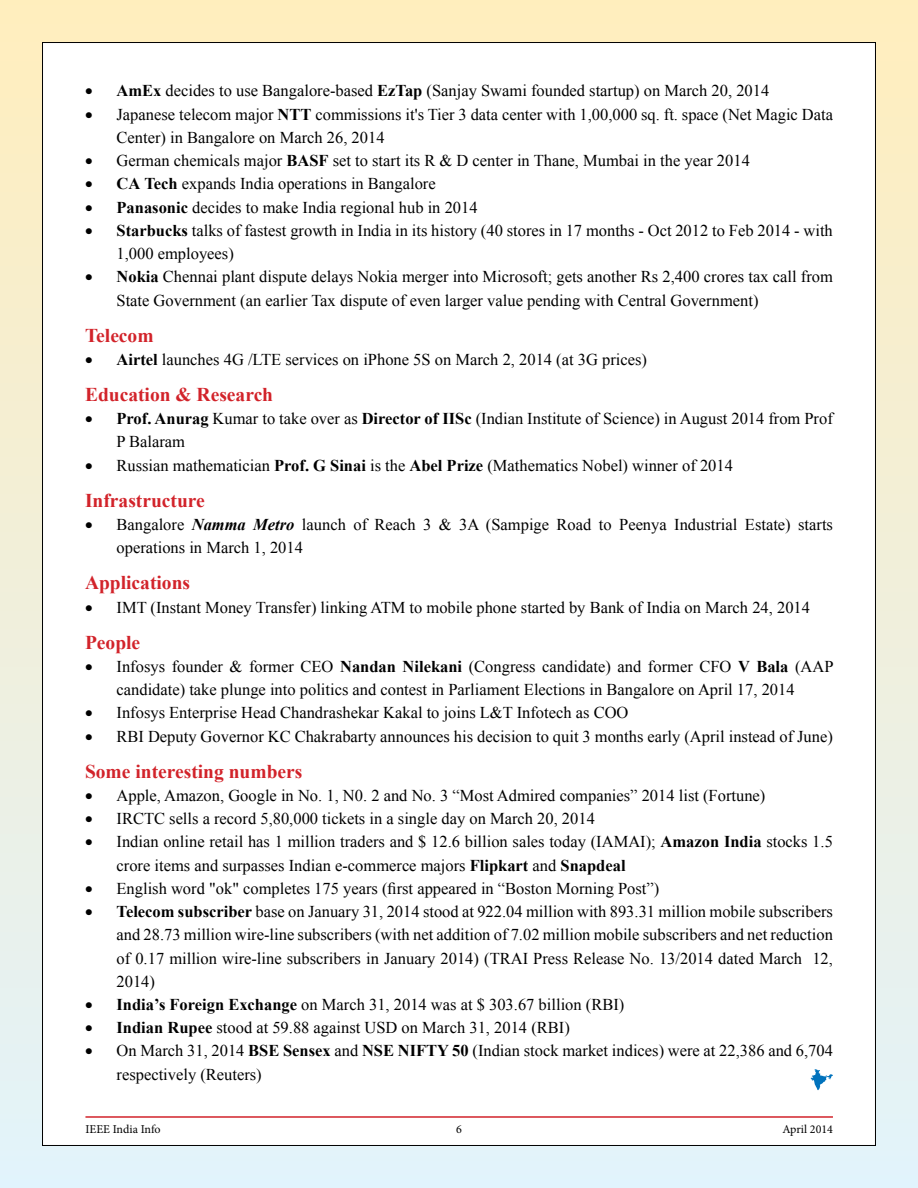
<style>
.page{position:relative;width:918px;height:1188px;background:#fff}
.page>*{position:absolute;margin:0;border:0;box-sizing:border-box;transform-origin:0 0}
.t1{font:700 19.5px "Times New Roman";color:#d2232a}
.t2{font:16.5px/23.2px "Times New Roman";color:#000}
.t3{font:12px "Minion Pro";color:#000}
.s1{font-weight:700}
.s2{font-weight:700;font-style:italic}
</style>
<div class="page">
<div style="left:0;top:0;width:918px;height:1188px;background:linear-gradient(to bottom,#ffedbc,#e2f2fa)"></div>
<div style="left:42px;top:42px;width:834px;height:1104px;background:#fff;border:1px solid #000"></div>
<hr style="left:85px;top:1116px;width:748px;height:2px;background:#d2232a">
<svg style="left:811px;top:1069px;width:22px;height:21px"></svg>
<p class="t2" style="left:85px;top:79px;width:686px">• <span class="s1">AmEx</span> decides to use Bangalore-based <span class="s1">EzTap</span> (Sanjay Swami founded startup) on March 20, 2014</p>
<p class="t2" style="left:117px;top:102px;width:718px;text-indent:-31px">• Japanese telecom major <span class="s1">NTT</span> commissions it's Tier 3 data center with 1,00,000 sq. ft. space (Net Magic Data<br>Center) in Bangalore on March 26, 2014</p>
<p class="t2" style="left:85px;top:149px;width:666px">• German chemicals major <span class="s1">BASF</span> set to start its R &amp; D center in Thane, Mumbai in the year 2014</p>
<p class="t2" style="left:85px;top:172px;width:352px">• <span class="s1">CA Tech</span> expands India operations in Bangalore</p>
<p class="t2" style="left:85px;top:195px;width:394px">• <span class="s1">Panasonic</span> decides to make India regional hub in 2014</p>
<p class="t2" style="left:117px;top:219px;width:718px;text-indent:-31px">• <span class="s1">Starbucks</span> talks of fastest growth in India in its history (40 stores in 17 months - Oct 2012 to Feb 2014 - with<br>1,000 employees)</p>
<p class="t2" style="left:117px;top:265px;width:718px;text-indent:-31px">• <span class="s1">Nokia</span> Chennai plant dispute delays Nokia merger into Microsoft; gets another Rs 2,400 crores tax call from<br>State Government (an earlier Tax dispute of even larger value pending with Central Government)</p>
<p class="t1" style="left:85px;top:322px;width:70px">Telecom</p>
<p class="t2" style="left:85px;top:348px;width:563px">• <span class="s1">Airtel</span> launches 4G /LTE services on iPhone 5S on March 2, 2014 (at 3G prices)</p>
<p class="t1" style="left:85px;top:381px;width:190px">Education &amp; Research</p>
<p class="t2" style="left:117px;top:407px;width:718px;text-indent:-31px">• <span class="s1">Prof. Anurag</span> Kumar to take over as <span class="s1">Director of IISc</span> (Indian Institute of Science) in August 2014 from Prof<br>P Balaram</p>
<p class="t2" style="left:85px;top:453px;width:649px">• Russian mathematician <span class="s1">Prof. G Sinai</span> is the <span class="s1">Abel Prize</span> (Mathematics Nobel) winner of 2014</p>
<p class="t1" style="left:85px;top:487px;width:121px">Infrastructure</p>
<p class="t2" style="left:117px;top:513px;width:718px;text-indent:-31px">• Bangalore <span class="s2">Namma Metro</span> launch of Reach 3 &amp; 3A (Sampige Road to Peenya Industrial Estate) starts operations in March 1, 2014</p>
<p class="t1" style="left:85px;top:569px;width:107px">Applications</p>
<p class="t2" style="left:85px;top:595px;width:727px">• IMT (Instant Money Transfer) linking ATM to mobile phone started by Bank of India on March 24, 2014</p>
<p class="t1" style="left:85px;top:629px;width:57px">People</p>
<p class="t2" style="left:85px;top:654px;width:750px;text-align:center">• Infosys founder &amp; former CEO <span class="s1">Nandan Nilekani</span> (Congress candidate) and former CFO <span class="s1">V Bala</span> (AAP candidate) take plunge into politics and contest in Parliament Elections in Bangalore on April 17, 2014</p>
<p class="t2" style="left:85px;top:701px;width:545px">• Infosys Enterprise Head Chandrashekar Kakal to joins L&amp;T Infotech as COO</p>
<p class="t2" style="left:85px;top:724px;width:749px">• RBI Deputy Governor KC Chakrabarty announces his decision to quit 3 months early (April instead of June)</p>
<p class="t1" style="left:85px;top:758px;width:219px">Some interesting numbers</p>
<p class="t2" style="left:85px;top:783px;width:682px">• Apple, Amazon, Google in No. 1, N0. 2 and No. 3 “Most Admired companies” 2014 list (Fortune)</p>
<p class="t2" style="left:85px;top:807px;width:511px">• IRCTC sells a record 5,80,000 tickets in a single day on March 20, 2014</p>
<p class="t2" style="left:117px;top:830px;width:718px;text-indent:-31px">• Indian online retail has 1 million traders and $ 12.6 billion sales today (IAMAI); <span class="s1">Amazon India</span> stocks 1.5 crore items and surpasses Indian e-commerce majors <span class="s1">Flipkart</span> and <span class="s1">Snapdeal</span></p>
<p class="t2" style="left:85px;top:876px;width:576px">• English word "ok" completes 175 years (first appeared in “Boston Morning Post”)</p>
<p class="t2" style="left:117px;top:900px;width:718px;text-align:justify;text-indent:-31px">• <span class="s1">Telecom subscriber</span> base on January 31, 2014 stood at 922.04 million with 893.31 million mobile subscribers and 28.73 million wire-line subscribers (with net addition of 7.02 million mobile subscribers and net reduction of 0.17 million wire-line subscribers in January 2014) (TRAI Press Release No. 13/2014 dated March 12, 2014)</p>
<p class="t2" style="left:85px;top:993px;width:541px">• <span class="s1">India’s Foreign Exchange</span> on March 31, 2014 was at $ 303.67 billion (RBI)</p>
<p class="t2" style="left:85px;top:1016px;width:486px">• <span class="s1">Indian Rupee</span> stood at 59.88 against USD on March 31, 2014 (RBI)</p>
<p class="t2" style="left:117px;top:1039px;width:718px;text-indent:-31px">• On March 31, 2014 <span class="s1">BSE Sensex</span> and <span class="s1">NSE NIFTY 50</span> (Indian stock market indices) were at 22,386 and 6,704 respectively (Reuters)</p>
<p class="t3" style="left:85px;top:1122px;width:77px">IEEE India Info</p>
<p class="t3" style="left:456px;top:1122px;width:7px">6</p>
<p class="t3" style="left:782px;top:1122px;width:52px">April 2014</p>
</div>
